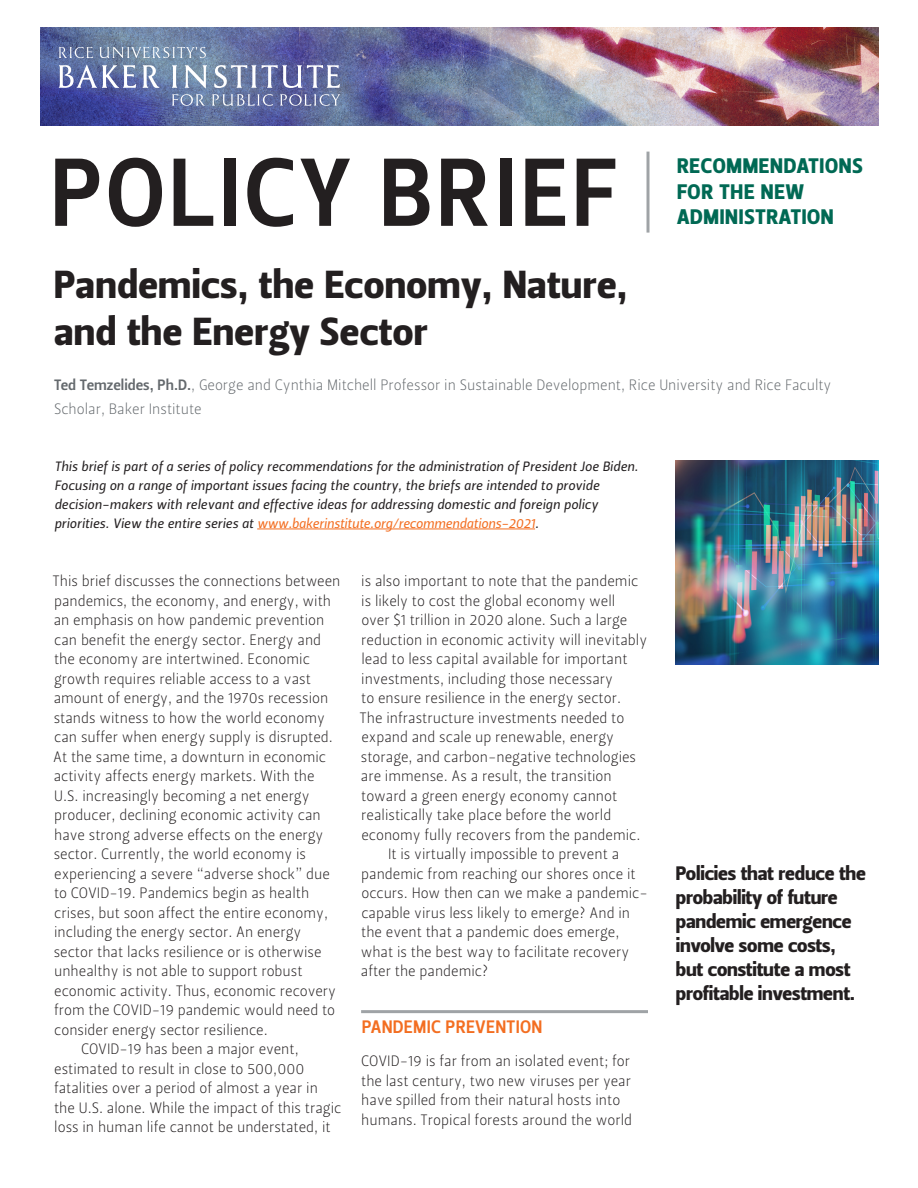
<style>
.page{position:relative;width:918px;height:1188px;background:#fff}
.page>*{position:absolute;margin:0;border:0;box-sizing:border-box;transform-origin:0 0}
.Body_text___Hanging{font:96px "Leitura Sans Grot 3";letter-spacing:.035em;color:#231f20}
.body_text{font:39px/46.5px "Leitura Sans Grot 4";letter-spacing:.01em;color:#231f20}
.Body_text___Hanging-2{font:21px/25.5px "Leitura Sans Grot 4";letter-spacing:.035em;color:#006954}
.Paragraph_Style_2{font:19.5px/24px "Leitura Sans Grot 4";letter-spacing:-.01em;color:#231f20}
.section_heading{font:18px "Leitura Sans Grot 3";letter-spacing:.015em;color:#f36e21}
.body_text-2{font:15px/19.5px "Leitura Sans Grot 1";color:#231f20}
.body_text-3{font:15px/24px "Leitura Sans Grot 1";color:#64696d}
.body_text-4{font:13.5px/18.8px "Leitura Sans Italic 2";letter-spacing:.005em;color:#231f20}
.s1{font-family:"Leitura Sans Grot 3"}
.s2{color:#f36e21}
</style>
<div class="page">
<img style="left:40px;top:27px;width:838px;height:98px">
<img style="left:675px;top:461px;width:203px;height:203px">
<svg style="left:59px;top:65px;width:77px;height:23px"></svg>
<svg style="left:142px;top:65px;width:17px;height:23px"></svg>
<svg style="left:172px;top:65px;width:5px;height:23px"></svg>
<svg style="left:184px;top:65px;width:23px;height:23px"></svg>
<svg style="left:214px;top:65px;width:126px;height:23px"></svg>
<svg style="left:59px;top:47px;width:34px;height:11px"></svg>
<svg style="left:100px;top:47px;width:106px;height:11px"></svg>
<svg style="left:172px;top:94px;width:33px;height:12px"></svg>
<svg style="left:212px;top:94px;width:61px;height:12px"></svg>
<svg style="left:280px;top:94px;width:60px;height:12px"></svg>
<hr style="left:361px;top:1010px;width:287px;height:3px;background:#9fa3a6">
<hr style="left:647px;top:152px;width:3px;height:81px;background:#9fa3a6">
<hr style="left:257px;top:529px;width:278px;height:1px;background:#f36e21">
<p class="Body_text___Hanging" style="left:50px;top:136px;width:568px">POLICY BRIEF</p>
<p class="Body_text___Hanging-2" style="left:677px;top:153px;width:187px">RECOMMENDATIONS<br>FOR THE NEW</p>
<p class="Body_text___Hanging-2" style="left:677px;top:204px;width:158px">ADMINISTRATION</p>
<p class="body_text" style="left:54px;top:262px;width:575px">Pandemics, the Economy, Nature, and the Energy Sector</p>
<p class="body_text-3" style="left:54px;top:373px;width:779px"><span class="s1">Ted Temzelides, Ph.D.</span>, George and Cynthia Mitchell Professor in Sustainable Development, Rice University and Rice Faculty<br>Scholar, Baker Institute</p>
<p class="body_text-4" style="left:54px;top:458px;width:585px">This brief is part of a series of policy recommendations for the administration of President Joe Biden.<br>Focusing on a range of important issues facing the country, the briefs are intended to provide decision-makers with relevant and effective ideas for addressing domestic and foreign policy priorities. View the entire series at <span class="s2">www.bakerinstitute.org/recommendations-2021</span>.</p>
<p class="body_text-2" style="left:52px;top:572px;width:289px">This brief discusses the connections between pandemics, the economy, and energy, with an emphasis on how pandemic prevention can benefit the energy sector. Energy and the economy are intertwined. Economic growth requires reliable access to a vast amount of energy, and the 1970s recession stands witness to how the world economy can suffer when energy supply is disrupted.<br>At the same time, a downturn in economic activity affects energy markets. With the U.S. increasingly becoming a net energy producer, declining economic activity can have strong adverse effects on the energy sector. Currently, the world economy is experiencing a severe “adverse shock” due to COVID-19. Pandemics begin as health crises, but soon affect the entire economy, including the energy sector. An energy sector that lacks resilience or is otherwise unhealthy is not able to support robust economic activity. Thus, economic recovery from the COVID-19 pandemic would need to consider energy sector resilience.</p>
<p class="body_text-2" style="left:54px;top:1040px;width:289px;text-indent:27px">COVID-19 has been a major event, estimated to result in close to 500,000 fatalities over a period of almost a year in the U.S. alone. While the impact of this tragic loss in human life cannot be understated, it</p>
<p class="body_text-2" style="left:360px;top:572px;width:289px">is also important to note that the pandemic is likely to cost the global economy well<br>over $1 trillion in 2020 alone. Such a large reduction in economic activity will inevitably lead to less capital available for important investments, including those necessary<br>to ensure resilience in the energy sector.<br>The infrastructure investments needed to expand and scale up renewable, energy storage, and carbon-negative technologies are immense. As a result, the transition toward a green energy economy cannot realistically take place before the world economy fully recovers from the pandemic.</p>
<p class="body_text-2" style="left:361px;top:845px;width:289px;text-indent:27px">It is virtually impossible to prevent a pandemic from reaching our shores once it occurs. How then can we make a pandemic&shy;capable virus less likely to emerge? And in the event that a pandemic does emerge, what is the best way to facilitate recovery after the pandemic?</p>
<p class="section_heading" style="left:362px;top:1017px;width:182px">PANDEMIC PREVENTION</p>
<p class="body_text-2" style="left:361px;top:1052px;width:272px">COVID-19 is far from an isolated event; for the last century, two new viruses per year have spilled from their natural hosts into humans. Tropical forests around the world</p>
<p class="Paragraph_Style_2" style="left:676px;top:861px;width:191px">Policies that reduce the probability of future pandemic emergence involve some costs, but constitute a most profitable investment.</p>
</div>
